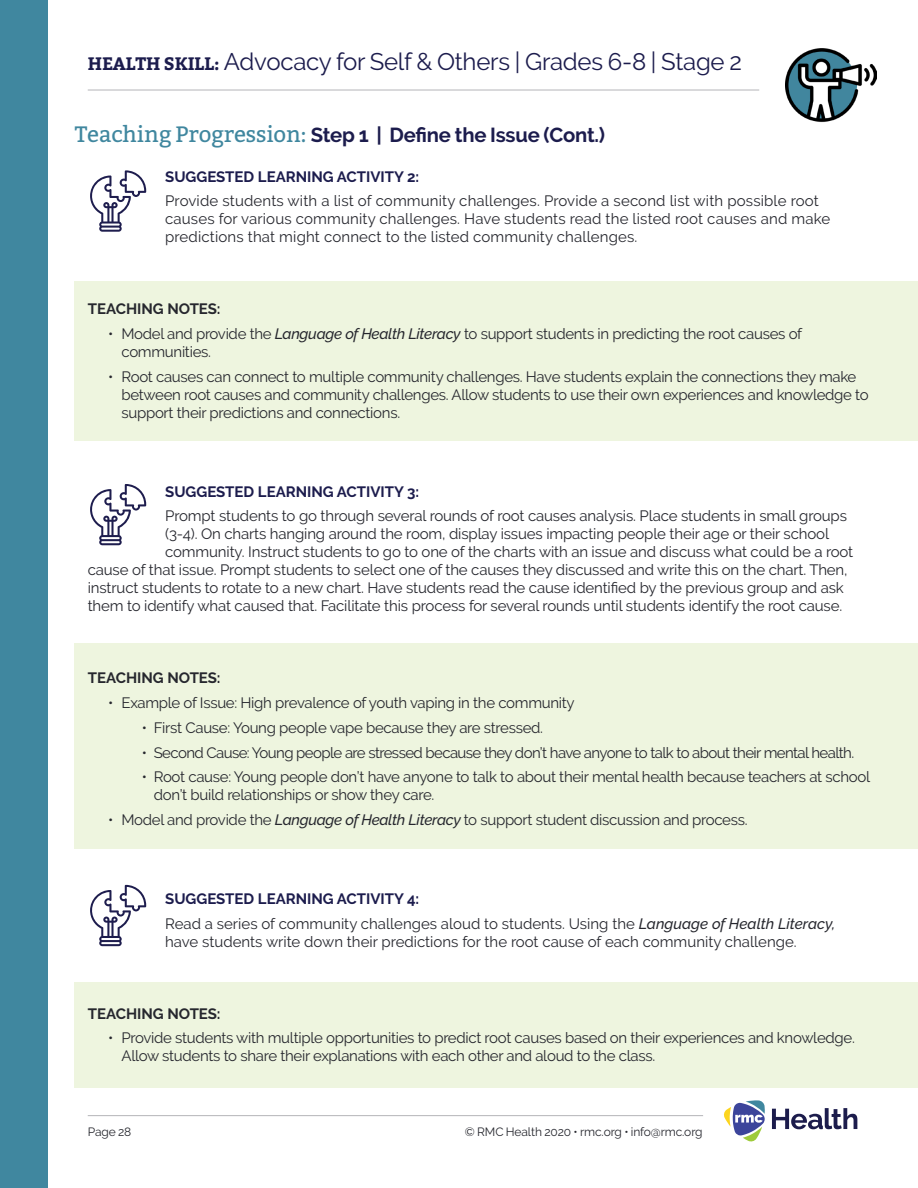
<style>
.page{position:relative;width:918px;height:1188px;background:#fff}
.page>*{position:absolute;margin:0;border:0;box-sizing:border-box;transform-origin:0 0}
.t1{font:24px "Raleway";letter-spacing:-.01em;color:#1c1c4d}
.t2{font:700 20.25px "Raleway";letter-spacing:-.01em;color:#1c1c4d}
.Bullets{font:15px/18px "Raleway";letter-spacing:-.01em;color:#26272e}
.Bullets-2{font:15px/18px "Raleway";letter-spacing:.01em;color:#26272e}
.Teaching_Notes_and_L{font:15px/18px "Raleway";letter-spacing:-.02em;color:#26272e}
.Teaching_Notes_and_L-2{font:15px "Raleway";letter-spacing:-.04em;color:#26272e}
.Small_Purple_Header{font:700 15px "Raleway";color:#1c1c4d}
.Small_Purple_Header-2{font:700 15px "Raleway";color:#26272e}
.t3{font:12px "Raleway";letter-spacing:-.01em;color:#26272e}
.s1{font-family:"Bitter";font-weight:700;font-size:18px}
.s2{font-family:"Bitter";font-weight:400;font-size:22.35px;color:#40879f}
.s3{font-weight:500;font-style:italic}
</style>
<div class="page">
<svg style="left:724px;top:1100px;width:41px;height:42px"></svg>
<svg style="left:772px;top:1108px;width:85px;height:21px"></svg>
<hr style="left:88px;top:1115px;width:615px;height:1px;background:#b4b5b8">
<div style="left:0;top:0;width:47px;height:1188px;background:#40879f"></div>
<hr style="left:88px;top:90px;width:671px;height:1px;background:#b4b5b8">
<img style="left:785px;top:48px;width:91px;height:75px">
<div style="left:74px;top:281px;width:844px;height:160px;background:#eef5df"></div>
<div style="left:74px;top:644px;width:844px;height:205px;background:#eef5df"></div>
<div style="left:74px;top:982px;width:844px;height:106px;background:#eef5df"></div>
<svg style="left:90px;top:170px;width:56px;height:62px"></svg>
<svg style="left:90px;top:484px;width:56px;height:61px"></svg>
<svg style="left:90px;top:885px;width:56px;height:61px"></svg>
<p class="t1" style="left:88px;top:47px;width:656px"><span class="s1">HEALTH SKILL:</span> Advocacy for Self &amp; Others | Grades 6-8 | Stage 2</p>
<p class="t2" style="left:75px;top:124px;width:532px"><span class="s2">Teaching Progression:</span> Step 1 | Define the Issue (Cont.)</p>
<p class="Small_Purple_Header" style="left:165px;top:168px;width:256px">SUGGESTED LEARNING ACTIVITY 2:</p>
<p class="Bullets-2" style="left:165px;top:192px;width:667px">Provide students with a list of community challenges. Provide a second list with possible root causes for various community challenges. Have students read the listed root causes and make predictions that might connect to the listed community challenges.</p>
<p class="Small_Purple_Header-2" style="left:88px;top:301px;width:134px">TEACHING NOTES:</p>
<p class="Bullets" style="left:122px;top:325px;width:682px;text-indent:-14px">• Model and provide the <span class="s3">Language of Health Literacy</span> to support students in predicting the root causes of communities.</p>
<p class="Bullets" style="left:122px;top:368px;width:749px;text-indent:-14px">• Root causes can connect to multiple community challenges. Have students explain the connections they make between root causes and community challenges. Allow students to use their own experiences and knowledge to support their predictions and connections.</p>
<p class="Small_Purple_Header" style="left:165px;top:483px;width:255px">SUGGESTED LEARNING ACTIVITY 3:</p>
<p class="Bullets" style="left:165px;top:507px;width:683px">Prompt students to go through several rounds of root causes analysis. Place students in small groups</p>
<p class="Bullets" style="left:165px;top:525px;width:665px">(3-4). On charts hanging around the room, display issues impacting people their age or their school</p>
<p class="Bullets" style="left:165px;top:543px;width:690px">community. Instruct students to go to one of the charts with an issue and discuss what could be a root</p>
<p class="Bullets" style="left:88px;top:561px;width:761px">cause of that issue. Prompt students to select one of the causes they discussed and write this on the chart. Then,</p>
<p class="Bullets" style="left:88px;top:579px;width:758px">instruct students to rotate to a new chart. Have students read the cause identified by the previous group and ask</p>
<p class="Bullets" style="left:88px;top:597px;width:756px">them to identify what caused that. Facilitate this process for several rounds until students identify the root cause.</p>
<p class="Small_Purple_Header-2" style="left:88px;top:670px;width:134px">TEACHING NOTES:</p>
<p class="Bullets" style="left:108px;top:694px;width:468px">• Example of Issue: High prevalence of youth vaping in the community</p>
<p class="Teaching_Notes_and_L" style="left:142px;top:719px;width:403px">• First Cause: Young people vape because they are stressed.</p>
<p class="Teaching_Notes_and_L-2" style="left:142px;top:744px;width:714px">• Second Cause: Young people are stressed because they don’t have anyone to talk to about their mental health.</p>
<p class="Teaching_Notes_and_L" style="left:154px;top:768px;width:718px;text-indent:-12px">• Root cause: Young people don’t have anyone to talk to about their mental health because teachers at school don’t build relationships or show they care.</p>
<p class="Bullets" style="left:108px;top:811px;width:641px">• Model and provide the <span class="s3">Language of Health Literacy</span> to support student discussion and process.</p>
<p class="Small_Purple_Header" style="left:165px;top:890px;width:256px">SUGGESTED LEARNING ACTIVITY 4:</p>
<p class="Bullets" style="left:165px;top:914px;width:672px">Read a series of community challenges aloud to students. Using the <span class="s3">Language of Health Literacy, </span>have students write down their predictions for the root cause of each community challenge.</p>
<p class="Small_Purple_Header-2" style="left:88px;top:1005px;width:134px">TEACHING NOTES:</p>
<p class="Bullets" style="left:122px;top:1029px;width:735px;text-indent:-14px">• Provide students with multiple opportunities to predict root causes based on their experiences and knowledge.<br>Allow students to share their explanations with each other and aloud to the class.</p>
<p class="t3" style="left:88px;top:1125px;width:45px">Page 28</p>
<p class="t3" style="left:465px;top:1125px;width:239px">© RMC Health 2020 • rmc.org • info@rmc.org</p>
</div>
